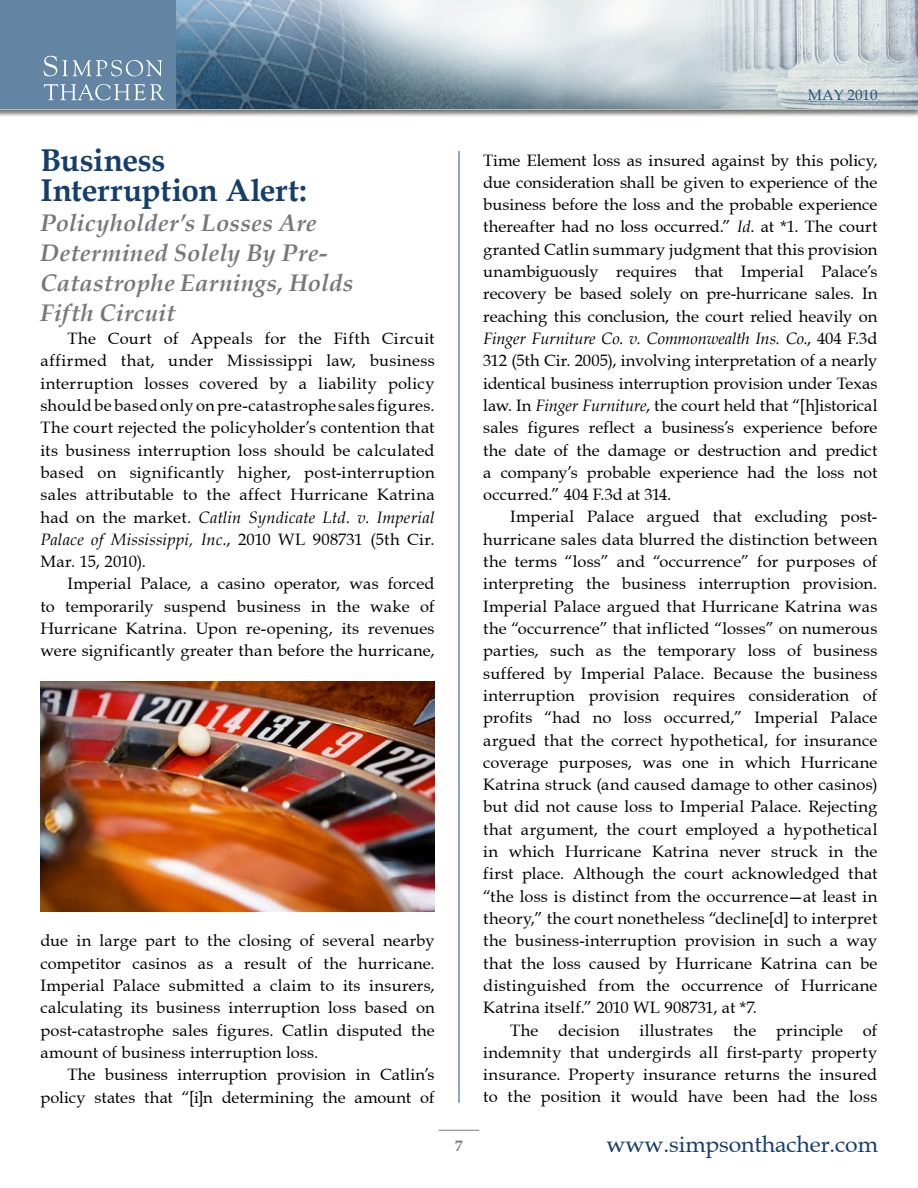
<style>
.page{position:relative;width:918px;height:1188px;background:#fff}
.page>*{position:absolute;margin:0;border:0;box-sizing:border-box;transform-origin:0 0}
.t1{font:700 31.5px/30px "Book Antiqua";letter-spacing:-.005em;color:#153e6a}
.t2{font:italic 700 24px/30px "Book Antiqua";letter-spacing:.005em;color:#77787b}
.t3{font:22.95px "Book Antiqua";letter-spacing:-.005em;color:#153e6a}
.t4{font:16.5px/22.4px "Book Antiqua";letter-spacing:.01em;color:#000;text-align:justify}
.t5{font:15px "Book Antiqua";color:#21507b}
.t6{font:700 15px "Book Antiqua";color:#77787b}
.s1{font-style:italic}
</style>
<div class="page">
<img style="left:177px;top:0;width:741px;height:109px">
<div style="left:0;top:0;width:176px;height:109px;background:#6385a3"></div>
<svg style="left:44px;top:56px;width:118px;height:20px"></svg>
<svg style="left:44px;top:84px;width:121px;height:16px"></svg>
<hr style="left:459px;top:151px;width:1px;height:952px;background:#21507b">
<hr style="left:439px;top:1130px;width:40px;height:1px;background:#77787b">
<img style="left:40px;top:682px;width:395px;height:229px">
<h1 class="t1" style="left:40px;top:146px;width:268px">Business<br>Interruption Alert:</h1>
<h2 class="t2" style="left:40px;top:208px;width:315px">Policyholder’s Losses Are<br>Determined Solely By Pre-<br>Catastrophe Earnings, Holds<br>Fifth Circuit</h2>
<p class="t4" style="left:41px;top:327px;width:396px;text-indent:27px">The Court of Appeals for the Fifth Circuit affirmed that, under Mississippi law, business interruption losses covered by a liability policy should be based only on pre-catastrophe sales figures.<br>The court rejected the policyholder’s contention that its business interruption loss should be calculated based on significantly higher, post-interruption sales attributable to the affect Hurricane Katrina had on the market. <span class="s1">Catlin Syndicate Ltd. v. Imperial Palace of Mississippi, Inc.</span>, 2010 WL 908731 (5th Cir.<br>Mar. 15, 2010).</p>
<p class="t4" style="left:41px;top:573px;width:396px;text-indent:27px">Imperial Palace, a casino operator, was forced to temporarily suspend business in the wake of Hurricane Katrina. Upon re-opening, its revenues were significantly greater than before the hurricane,</p>
<p class="t4" style="left:41px;top:930px;width:396px">due in large part to the closing of several nearby competitor casinos as a result of the hurricane.<br>Imperial Palace submitted a claim to its insurers, calculating its business interruption loss based on post-catastrophe sales figures. Catlin disputed the amount of business interruption loss.</p>
<p class="t4" style="left:41px;top:1064px;width:396px;text-align:right">The business interruption provision in Catlin’s policy states that “[i]n determining the amount of</p>
<p class="t5" style="left:808px;top:86px;width:71px">MAY 2010</p>
<p class="t6" style="left:455px;top:1136px;width:9px">7</p>
<p class="t4" style="left:483px;top:149px;width:396px">Time Element loss as insured against by this policy, due consideration shall be given to experience of the business before the loss and the probable experience thereafter had no loss occurred.” <span class="s1">Id</span>. at *1. The court granted Catlin summary judgment that this provision unambiguously requires that Imperial Palace’s recovery be based solely on pre-hurricane sales. In reaching this conclusion, the court relied heavily on <span class="s1">Finger Furniture Co. v. Commonwealth Ins. Co.</span>, 404 F.3d 312 (5th Cir. 2005), involving interpretation of a nearly identical business interruption provision under Texas law. In <span class="s1">Finger Furniture</span>, the court held that “[h]istorical sales figures reflect a business’s experience before the date of the damage or destruction and predict a company’s probable experience had the loss not occurred.” 404 F.3d at 314.</p>
<p class="t4" style="left:483px;top:506px;width:396px;text-indent:27px">Imperial Palace argued that excluding post&shy;hurricane sales data blurred the distinction between the terms “loss” and “occurrence” for purposes of interpreting the business interruption provision.<br>Imperial Palace argued that Hurricane Katrina was the “occurrence” that inflicted “losses” on numerous parties, such as the temporary loss of business suffered by Imperial Palace. Because the business interruption provision requires consideration of profits “had no loss occurred,” Imperial Palace argued that the correct hypothetical, for insurance coverage purposes, was one in which Hurricane Katrina struck (and caused damage to other casinos) but did not cause loss to Imperial Palace. Rejecting that argument, the court employed a hypothetical in which Hurricane Katrina never struck in the first place. Although the court acknowledged that “the loss is distinct from the occurrence—at least in theory,” the court nonetheless “decline[d] to interpret the business-interruption provision in such a way that the loss caused by Hurricane Katrina can be distinguished from the occurrence of Hurricane Katrina itself.” 2010 WL 908731, at *7.</p>
<p class="t4" style="left:483px;top:1019px;width:396px;text-indent:27px">The decision illustrates the principle of indemnity that undergirds all first-party property insurance. Property insurance returns the insured to the position it would have been had the loss</p>
<h3 class="t3" style="left:607px;top:1130px;width:273px">www.simpsonthacher.com</h3>
</div>
